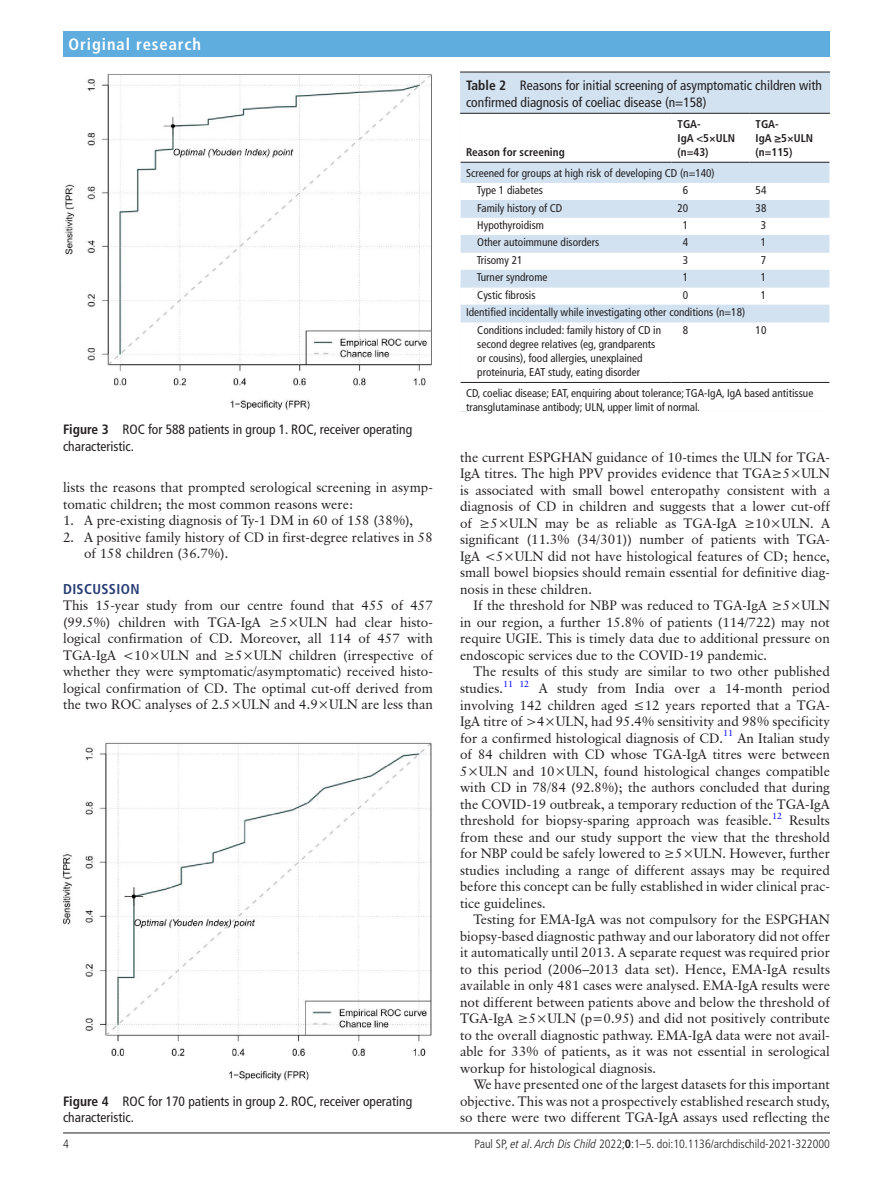
<style>
.page{position:relative;width:893px;height:1191px;background:#fff}
.page>*{position:absolute;margin:0;border:0;box-sizing:border-box;transform-origin:0 0}
.t1{font:700 condensed 16.5px "Frutiger LT Pro";letter-spacing:.055em;color:#fff}
.t2{font:700 condensed 14.25px "Frutiger LT Pro";letter-spacing:.025em;color:#263c74}
.t3{font:13.5px/16.5px "Classical Garamond BT";color:#231f20;text-align:justify}
.t4{font:condensed 13.5px/16.5px "Frutiger LT Pro";color:#231f20}
.t5{font:300 condensed 12px "Frutiger LT Pro";color:#231f20}
.t6{font:condensed 11.25px/14.2px "Frutiger LT Pro";color:#231f20}
.t7{font:700 condensed 11.25px/14.2px "Frutiger LT Pro";color:#231f20}
.s1{font-weight:700}
.s2{font-style:italic}
</style>
<div class="page">
<hr style="left:63px;top:1132px;width:767px;height:1px;background:#231f20">
<div style="left:63px;top:31px;width:767px;height:25px;background:#5facdf"></div>
<img style="left:65px;top:74px;width:367px;height:336px">
<img style="left:63px;top:742px;width:369px;height:339px">
<div style="left:460px;top:72px;width:370px;height:339px;background:#d2e2f1"></div>
<hr style="left:460px;top:72px;width:370px;height:1px;background:#231f20">
<div style="left:461px;top:114px;width:369px;height:297px;background:#fff"></div>
<svg style="left:461px;top:163px;width:369px;height:159px"></svg>
<hr style="left:460px;top:113px;width:212px;height:1px;background:#231f20">
<hr style="left:460px;top:162px;width:212px;height:1px;background:#231f20">
<hr style="left:672px;top:113px;width:78px;height:1px;background:#231f20">
<hr style="left:672px;top:162px;width:78px;height:1px;background:#231f20">
<hr style="left:750px;top:113px;width:80px;height:1px;background:#231f20">
<hr style="left:750px;top:162px;width:80px;height:1px;background:#231f20">
<hr style="left:460px;top:382px;width:212px;height:1px;background:#231f20">
<hr style="left:672px;top:382px;width:78px;height:1px;background:#231f20">
<hr style="left:750px;top:382px;width:80px;height:1px;background:#231f20">
<hr style="left:460px;top:114px;width:1px;height:48px;background:#fff">
<svg style="left:460px;top:162px;width:1px;height:160px"></svg>
<hr style="left:460px;top:322px;width:1px;height:60px;background:#fff">
<svg style="left:460px;top:382px;width:1px;height:29px"></svg>
<hr style="left:466px;top:410px;width:364px;height:2px;background:#fff">
<p class="t1" style="left:69px;top:34px;width:134px">Original research</p>
<p class="t4" style="left:63px;top:421px;width:351px"><span class="s1">Figure 3</span> ROC for 588 patients in group 1. ROC, receiver operating characteristic.</p>
<p class="t3" style="left:63px;top:479px;width:371px">lists the reasons that prompted serological screening in asymp&shy;tomatic children; the most common reasons were:</p>
<p class="t3" style="left:63px;top:512px;width:352px">1. A pre-existing diagnosis of Ty-1 DM in 60 of 158 (38%),</p>
<p class="t3" style="left:84px;top:528px;width:350px;text-indent:-21px">2. A positive family history of CD in first-degree relatives in 58 of 158 children (36.7%).</p>
<p class="t2" style="left:63px;top:580px;width:78px">DISCUSSION</p>
<p class="t3" style="left:63px;top:597px;width:371px">This 15-year study from our centre found that 455 of 457 (99.5%) children with TGA-IgA ≥5×ULN had clear histo&shy;logical confirmation of CD. Moreover, all 114 of 457 with TGA-IgA &lt;10×ULN and ≥5×ULN children (irrespective of whether they were symptomatic/asymptomatic) received histo&shy;logical confirmation of CD. The optimal cut-off derived from the two ROC analyses of 2.5×ULN and 4.9×ULN are less than</p>
<p class="t4" style="left:63px;top:1092px;width:351px"><span class="s1">Figure 4</span> ROC for 170 patients in group 2. ROC, receiver operating characteristic.</p>
<p class="t4" style="left:466px;top:78px;width:357px"><span class="s1">Table 2</span> Reasons for initial screening of asymptomatic children with confirmed diagnosis of coeliac disease (n=158)</p>
<p class="t7" style="left:466px;top:145px;width:100px">Reason for screening</p>
<p class="t7" style="left:678px;top:117px;width:59px">TGA-<br>IgA &lt;5×ULN (n=43)</p>
<p class="t7" style="left:756px;top:117px;width:59px">TGA-<br>IgA ≥5×ULN (n=115)</p>
<p class="t6" style="left:477px;top:164px;width:240px;line-height:17.4px;text-indent:-11px">Screened for groups at high risk of developing CD (n=140)<br>Type 1 diabetes</p>
<p class="t6" style="left:683px;top:183px;width:7px">6</p>
<p class="t6" style="left:756px;top:183px;width:12px">54</p>
<p class="t6" style="left:477px;top:201px;width:87px">Family history of CD</p>
<p class="t6" style="left:678px;top:201px;width:12px">20</p>
<p class="t6" style="left:756px;top:201px;width:12px">38</p>
<p class="t6" style="left:477px;top:218px;width:68px">Hypothyroidism</p>
<p class="t6" style="left:683px;top:218px;width:7px">1</p>
<p class="t6" style="left:761px;top:218px;width:7px">3</p>
<p class="t6" style="left:477px;top:235px;width:124px">Other autoimmune disorders</p>
<p class="t6" style="left:683px;top:235px;width:7px">4</p>
<p class="t6" style="left:761px;top:235px;width:7px">1</p>
<p class="t6" style="left:477px;top:253px;width:47px">Trisomy 21</p>
<p class="t6" style="left:683px;top:253px;width:7px">3</p>
<p class="t6" style="left:761px;top:253px;width:7px">7</p>
<p class="t6" style="left:477px;top:270px;width:72px">Turner syndrome</p>
<p class="t6" style="left:683px;top:270px;width:7px">1</p>
<p class="t6" style="left:761px;top:270px;width:7px">1</p>
<p class="t6" style="left:477px;top:288px;width:60px">Cystic fibrosis</p>
<p class="t6" style="left:683px;top:288px;width:7px">0</p>
<p class="t6" style="left:761px;top:288px;width:7px">1</p>
<p class="t6" style="left:477px;top:304px;width:269px;line-height:17.4px;text-indent:-11px">Identified incidentally while investigating other conditions (n=18)<br>Conditions included: family history of CD in</p>
<p class="t6" style="left:477px;top:337px;width:179px">second degree relatives (eg, grandparents or cousins), food allergies, unexplained proteinuria, EAT study, eating disorder</p>
<p class="t6" style="left:683px;top:323px;width:7px">8</p>
<p class="t6" style="left:756px;top:323px;width:12px">10</p>
<p class="t6" style="left:466px;top:386px;width:349px">CD, coeliac disease; EAT, enquiring about tolerance; TGA-IgA, IgA based antitissue transglutaminase antibody; ULN, upper limit of normal.</p>
<p class="t3" style="left:460px;top:449px;width:371px">the current ESPGHAN guidance of 10-times the ULN for TGA-IgA titres. The high PPV provides evidence that TGA≥5×ULN is associated with small bowel enteropathy consistent with a diagnosis of CD in children and suggests that a lower cut-off of ≥5×ULN may be as reliable as TGA-IgA ≥10×ULN. A significant (11.3% (34/301)) number of patients with TGA-IgA &lt;5×ULN did not have histological features of CD; hence, small bowel biopsies should remain essential for definitive diag&shy;nosis in these children.</p>
<p class="t3" style="left:460px;top:597px;width:371px;text-indent:14px">If the threshold for NBP was reduced to TGA-IgA ≥5×ULN in our region, a further 15.8% of patients (114/722) may not require UGIE. This is timely data due to additional pressure on endoscopic services due to the COVID-19 pandemic.</p>
<p class="t3" style="left:460px;top:663px;width:371px;text-indent:14px">The results of this study are similar to two other published studies.<sup>11</sup> <sup>12</sup></p>
<p class="t3" style="left:460px;top:680px;width:371px;text-indent:79px">A study from India over a 14-month period involving 142 children aged ≤12 years reported that a TGA-IgA titre of &gt;4×ULN, had 95.4% sensitivity and 98% specificity for a confirmed histological diagnosis of CD.<sup>11</sup> An Italian study of 84 children with CD whose TGA-IgA titres were between 5×ULN and 10×ULN, found histological changes compatible with CD in 78/84 (92.8%); the authors concluded that during the COVID-19 outbreak, a temporary reduction of the TGA-IgA threshold for biopsy-sparing approach was feasible.<sup>12</sup></p>
<p class="t3" style="left:460px;top:812px;width:371px;text-indent:329px">Results from these and our study support the view that the threshold for NBP could be safely lowered to ≥5×ULN. However, further studies including a range of different assays may be required before this concept can be fully established in wider clinical prac&shy;tice guidelines.</p>
<p class="t3" style="left:460px;top:911px;width:371px;text-indent:14px">Testing for EMA-IgA was not compulsory for the ESPGHAN biopsy-based diagnostic pathway and our laboratory did not offer it automatically until 2013. A separate request was required prior to this period (2006–2013 data set). Hence, EMA-IgA results available in only 481 cases were analysed. EMA-IgA results were not different between patients above and below the threshold of TGA-IgA ≥5×ULN (p=0.95) and did not positively contribute to the overall diagnostic pathway. EMA-IgA data were not avail&shy;able for 33% of patients, as it was not essential in serological workup for histological diagnosis.</p>
<p class="t3" style="left:460px;top:1076px;width:371px;text-indent:14px">We have presented one of the largest datasets for this important objective. This was not a prospectively established research study, so there were two different TGA-IgA assays used reflecting the</p>
<p class="t5" style="left:63px;top:1136px;width:7px">4</p>
<p class="t5" style="left:475px;top:1136px;width:357px">Paul SP, <span class="s2">et al</span>. <span class="s2">Arch Dis Child</span> 2022;<span class="s1">0</span>:1–5. doi:10.1136/archdischild-2021-322000</p>
</div>
